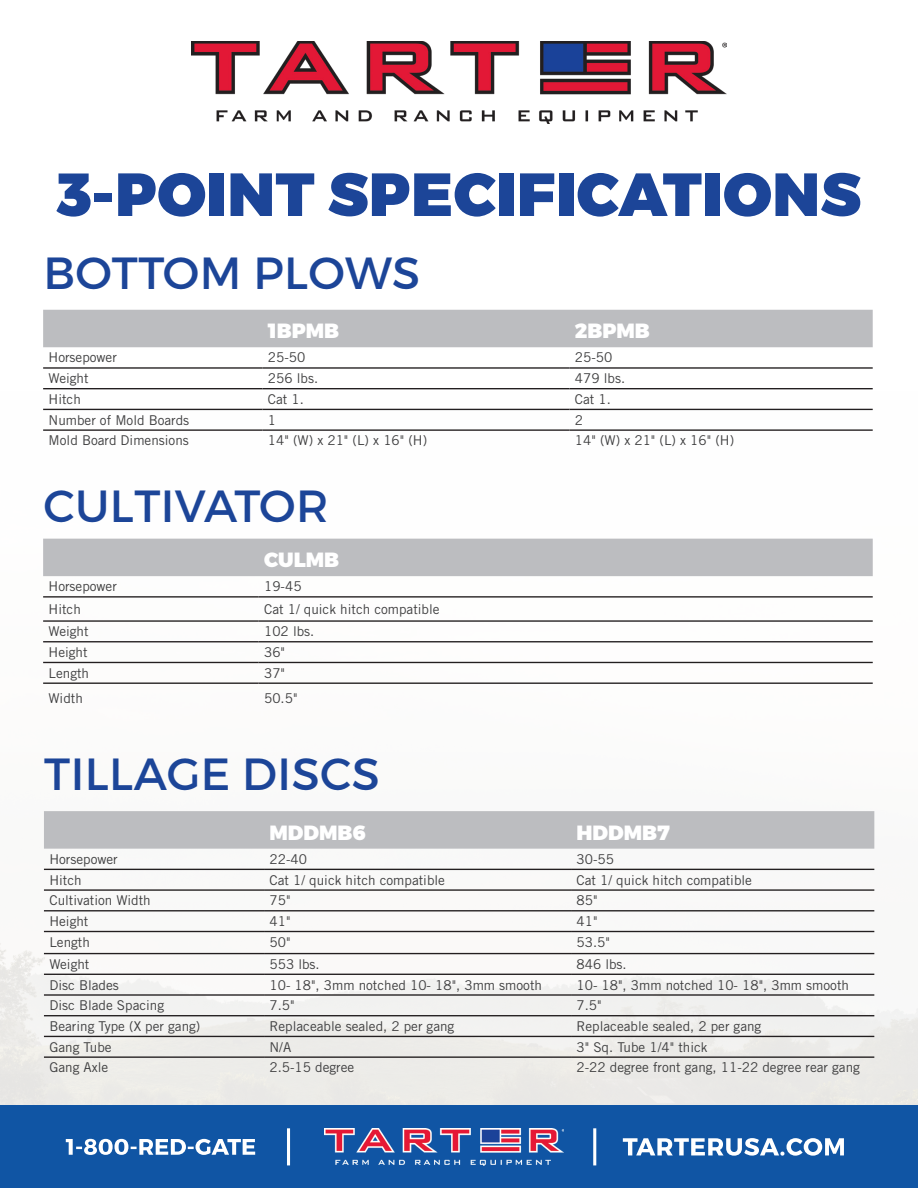
<style>
.page{position:relative;width:918px;height:1188px;background:#fff}
.page>*{position:absolute;margin:0;border:0;box-sizing:border-box;transform-origin:0 0}
.t1{font:900 60.75px "Montserrat";letter-spacing:.01em;color:#1c4598}
.t2{font:45px "Montserrat";letter-spacing:.01em;color:#1c4598}
.t3{font:900 20.55px "Montserrat";color:#fff}
.t4{font:13.5px "Trade Gothic LT Std";color:#3e3e3f}
</style>
<div class="page">
<img style="left:0;top:408px;width:918px;height:698px">
<img style="left:192px;top:41px;width:534px;height:82px">
<div style="left:0;top:1106px;width:918px;height:82px;background:#1055a4"></div>
<svg style="left:623px;top:1138px;width:221px;height:18px"></svg>
<img style="left:325px;top:1128px;width:239px;height:37px">
<hr style="left:287px;top:1128px;width:3px;height:37px;background:#fff">
<hr style="left:593px;top:1128px;width:3px;height:37px;background:#fff">
<svg style="left:66px;top:1139px;width:189px;height:16px"></svg>
<div style="left:43px;top:310px;width:830px;height:37px;background:#bcbdc0"></div>
<hr style="left:43px;top:367px;width:219px;height:2px;background:#231f20">
<hr style="left:262px;top:367px;width:307px;height:2px;background:#231f20">
<hr style="left:569px;top:367px;width:304px;height:2px;background:#231f20">
<hr style="left:43px;top:388px;width:219px;height:1px;background:#231f20">
<hr style="left:262px;top:388px;width:307px;height:1px;background:#231f20">
<hr style="left:569px;top:388px;width:304px;height:1px;background:#231f20">
<hr style="left:43px;top:409px;width:219px;height:1px;background:#231f20">
<hr style="left:262px;top:409px;width:307px;height:1px;background:#231f20">
<hr style="left:569px;top:409px;width:304px;height:1px;background:#231f20">
<hr style="left:43px;top:429px;width:219px;height:2px;background:#231f20">
<hr style="left:262px;top:429px;width:307px;height:2px;background:#231f20">
<hr style="left:569px;top:429px;width:304px;height:2px;background:#231f20">
<div style="left:43px;top:539px;width:830px;height:37px;background:#bcbdc0"></div>
<hr style="left:43px;top:596px;width:216px;height:2px;background:#231f20">
<hr style="left:259px;top:596px;width:614px;height:2px;background:#231f20">
<hr style="left:43px;top:620px;width:216px;height:2px;background:#231f20">
<hr style="left:259px;top:620px;width:614px;height:2px;background:#231f20">
<hr style="left:43px;top:641px;width:216px;height:1px;background:#231f20">
<hr style="left:259px;top:641px;width:614px;height:1px;background:#231f20">
<hr style="left:43px;top:662px;width:216px;height:1px;background:#231f20">
<hr style="left:259px;top:662px;width:614px;height:1px;background:#231f20">
<hr style="left:43px;top:683px;width:216px;height:1px;background:#231f20">
<hr style="left:259px;top:683px;width:614px;height:1px;background:#231f20">
<div style="left:44px;top:811px;width:830px;height:38px;background:#bcbdc0"></div>
<hr style="left:44px;top:869px;width:220px;height:1px;background:#231f20">
<hr style="left:264px;top:869px;width:307px;height:1px;background:#231f20">
<hr style="left:571px;top:869px;width:303px;height:1px;background:#231f20">
<hr style="left:44px;top:889px;width:220px;height:2px;background:#231f20">
<hr style="left:264px;top:889px;width:307px;height:2px;background:#231f20">
<hr style="left:571px;top:889px;width:303px;height:2px;background:#231f20">
<hr style="left:44px;top:910px;width:220px;height:1px;background:#231f20">
<hr style="left:264px;top:910px;width:307px;height:1px;background:#231f20">
<hr style="left:571px;top:910px;width:303px;height:1px;background:#231f20">
<hr style="left:44px;top:931px;width:220px;height:1px;background:#231f20">
<hr style="left:264px;top:931px;width:307px;height:1px;background:#231f20">
<hr style="left:571px;top:931px;width:303px;height:1px;background:#231f20">
<hr style="left:44px;top:953px;width:220px;height:1px;background:#231f20">
<hr style="left:264px;top:953px;width:307px;height:1px;background:#231f20">
<hr style="left:571px;top:953px;width:303px;height:1px;background:#231f20">
<hr style="left:44px;top:974px;width:220px;height:1px;background:#231f20">
<hr style="left:264px;top:974px;width:307px;height:1px;background:#231f20">
<hr style="left:571px;top:974px;width:303px;height:1px;background:#231f20">
<hr style="left:44px;top:994px;width:220px;height:2px;background:#231f20">
<hr style="left:264px;top:994px;width:307px;height:2px;background:#231f20">
<hr style="left:571px;top:994px;width:303px;height:2px;background:#231f20">
<hr style="left:44px;top:1015px;width:220px;height:1px;background:#231f20">
<hr style="left:264px;top:1015px;width:307px;height:1px;background:#231f20">
<hr style="left:571px;top:1015px;width:303px;height:1px;background:#231f20">
<hr style="left:44px;top:1036px;width:220px;height:1px;background:#231f20">
<hr style="left:264px;top:1036px;width:307px;height:1px;background:#231f20">
<hr style="left:571px;top:1036px;width:303px;height:1px;background:#231f20">
<hr style="left:44px;top:1056px;width:220px;height:2px;background:#231f20">
<hr style="left:264px;top:1056px;width:307px;height:2px;background:#231f20">
<hr style="left:571px;top:1056px;width:303px;height:2px;background:#231f20">
<h1 class="t1" style="left:57px;top:156px;width:806px">3-POINT SPECIFICATIONS</h1>
<p class="t2" style="left:43px;top:245px;width:378px">BOTTOM PLOWS</p>
<p class="t3" style="left:268px;top:318px;width:73px">1BPMB</p>
<p class="t3" style="left:575px;top:318px;width:76px">2BPMB</p>
<p class="t4" style="left:49px;top:350px;width:70px">Horsepower</p>
<p class="t4" style="left:268px;top:350px;width:39px">25-50</p>
<p class="t4" style="left:575px;top:350px;width:39px">25-50</p>
<p class="t4" style="left:49px;top:370px;width:42px">Weight</p>
<p class="t4" style="left:268px;top:370px;width:52px">256 lbs.</p>
<p class="t4" style="left:575px;top:370px;width:52px">479 lbs.</p>
<p class="t4" style="left:49px;top:391px;width:34px">Hitch</p>
<p class="t4" style="left:268px;top:391px;width:37px">Cat 1.</p>
<p class="t4" style="left:575px;top:391px;width:37px">Cat 1.</p>
<p class="t4" style="left:49px;top:412px;width:142px">Number of Mold Boards</p>
<p class="t4" style="left:268px;top:412px;width:10px">1</p>
<p class="t4" style="left:575px;top:412px;width:10px">2</p>
<p class="t4" style="left:49px;top:432px;width:142px">Mold Board Dimensions</p>
<p class="t4" style="left:268px;top:432px;width:161px">14" (W) x 21" (L) x 16" (H)</p>
<p class="t4" style="left:575px;top:432px;width:161px">14" (W) x 21" (L) x 16" (H)</p>
<p class="t2" style="left:43px;top:478px;width:287px">CULTIVATOR</p>
<p class="t3" style="left:264px;top:547px;width:76px">CULMB</p>
<p class="t4" style="left:49px;top:578px;width:70px">Horsepower</p>
<p class="t4" style="left:264px;top:578px;width:39px">19-45</p>
<p class="t4" style="left:49px;top:601px;width:34px">Hitch</p>
<p class="t4" style="left:264px;top:601px;width:177px">Cat 1/ quick hitch compatible</p>
<p class="t4" style="left:49px;top:623px;width:42px">Weight</p>
<p class="t4" style="left:264px;top:623px;width:52px">102 lbs.</p>
<p class="t4" style="left:49px;top:644px;width:41px">Height</p>
<p class="t4" style="left:264px;top:644px;width:22px">36"</p>
<p class="t4" style="left:49px;top:665px;width:42px">Length</p>
<p class="t4" style="left:264px;top:665px;width:22px">37"</p>
<p class="t4" style="left:49px;top:690px;width:36px">Width</p>
<p class="t4" style="left:264px;top:690px;width:35px">50.5"</p>
<p class="t2" style="left:44px;top:746px;width:337px">TILLAGE DISCS</p>
<p class="t3" style="left:270px;top:820px;width:98px">MDDMB6</p>
<p class="t3" style="left:577px;top:820px;width:95px">HDDMB7</p>
<p class="t4" style="left:49px;top:851px;width:70px">Horsepower</p>
<p class="t4" style="left:270px;top:851px;width:39px">22-40</p>
<p class="t4" style="left:577px;top:851px;width:39px">30-55</p>
<p class="t4" style="left:49px;top:872px;width:34px">Hitch</p>
<p class="t4" style="left:270px;top:872px;width:177px">Cat 1/ quick hitch compatible</p>
<p class="t4" style="left:577px;top:872px;width:177px">Cat 1/ quick hitch compatible</p>
<p class="t4" style="left:49px;top:892px;width:103px">Cultivation Width</p>
<p class="t4" style="left:270px;top:892px;width:22px">75"</p>
<p class="t4" style="left:577px;top:892px;width:22px">85"</p>
<p class="t4" style="left:49px;top:913px;width:41px">Height</p>
<p class="t4" style="left:270px;top:913px;width:22px">41"</p>
<p class="t4" style="left:577px;top:913px;width:22px">41"</p>
<p class="t4" style="left:49px;top:934px;width:42px">Length</p>
<p class="t4" style="left:270px;top:934px;width:22px">50"</p>
<p class="t4" style="left:577px;top:934px;width:35px">53.5"</p>
<p class="t4" style="left:49px;top:956px;width:42px">Weight</p>
<p class="t4" style="left:270px;top:956px;width:52px">553 lbs.</p>
<p class="t4" style="left:577px;top:956px;width:52px">846 lbs.</p>
<p class="t4" style="left:49px;top:977px;width:71px">Disc Blades</p>
<p class="t4" style="left:270px;top:977px;width:274px">10- 18", 3mm notched 10- 18", 3mm smooth</p>
<p class="t4" style="left:577px;top:977px;width:274px">10- 18", 3mm notched 10- 18", 3mm smooth</p>
<p class="t4" style="left:49px;top:997px;width:116px">Disc Blade Spacing</p>
<p class="t4" style="left:270px;top:997px;width:27px">7.5"</p>
<p class="t4" style="left:577px;top:997px;width:27px">7.5"</p>
<p class="t4" style="left:49px;top:1018px;width:152px">Bearing Type (X per gang)</p>
<p class="t4" style="left:270px;top:1018px;width:186px">Replaceable sealed, 2 per gang</p>
<p class="t4" style="left:577px;top:1018px;width:186px">Replaceable sealed, 2 per gang</p>
<p class="t4" style="left:49px;top:1039px;width:64px">Gang Tube</p>
<p class="t4" style="left:270px;top:1039px;width:23px">N/A</p>
<p class="t4" style="left:577px;top:1039px;width:133px">3" Sq. Tube 1/4" thick</p>
<p class="t4" style="left:49px;top:1059px;width:60px">Gang Axle</p>
<p class="t4" style="left:270px;top:1059px;width:86px">2.5-15 degree</p>
<p class="t4" style="left:577px;top:1059px;width:285px">2-22 degree front gang, 11-22 degree rear gang</p>
</div>
